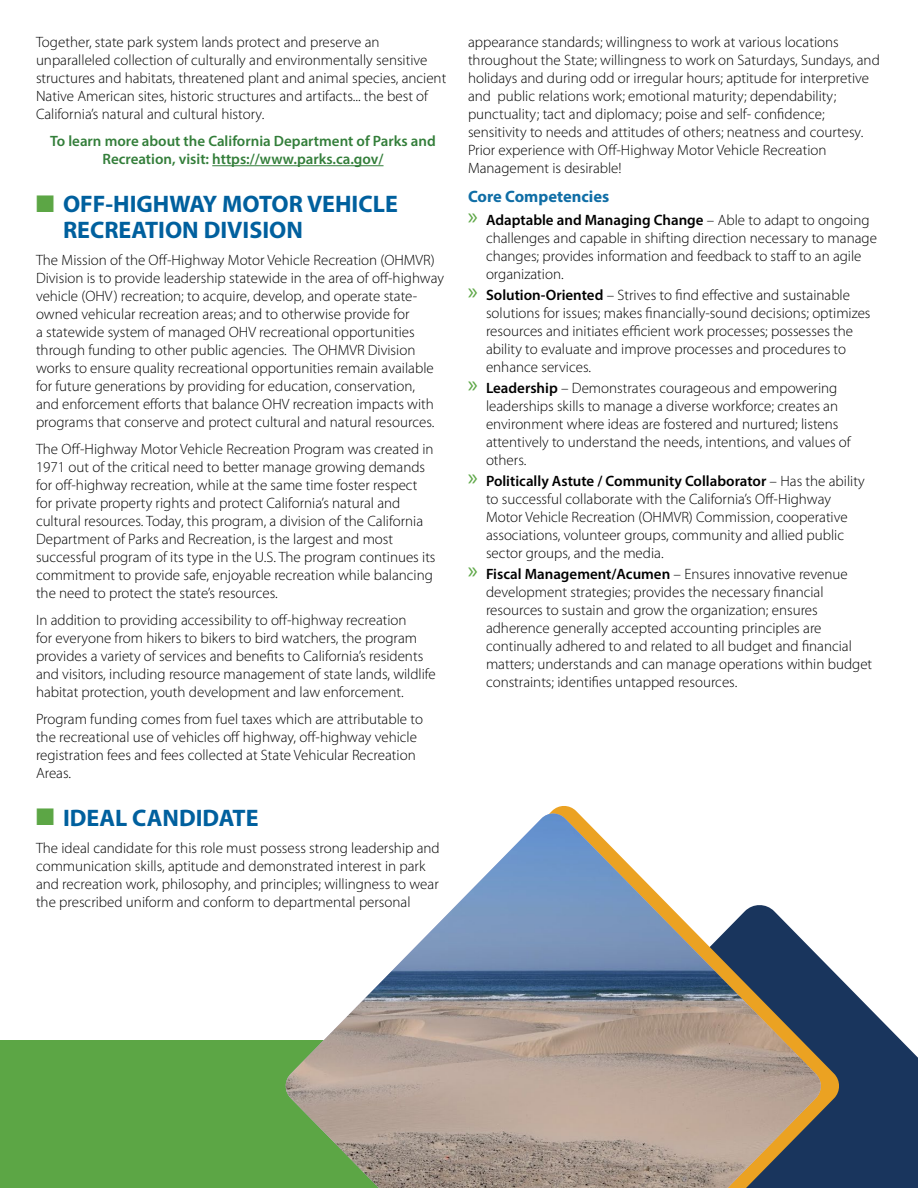
<style>
.page{position:relative;width:918px;height:1188px;background:#fff}
.page>*{position:absolute;margin:0;border:0;box-sizing:border-box;transform-origin:0 0}
.t1{font:700 24px/25.5px "Myriad Pro";color:#00609e}
.t2{font:700 16.5px "Myriad Pro";color:#106ea6}
.t3{font:300 15px/18px "Myriad Pro";color:#000}
.t4{font:600 15px/18px "Myriad Pro";color:#337e3a;text-align:center}
.s1{color:#5ca645}
.s2{font-weight:400;font-size:24px;color:#5ca645}
.s3{font-weight:600}
</style>
<div class="page">
<div style="left:0;top:1041px;width:901px;height:147px;background:#5ca645"></div>
<svg style="left:841px;top:979px;width:77px;height:209px;fill:#19355d"></svg>
<svg style="left:551px;top:806px;width:290px;height:382px"></svg>
<img style="left:284px;top:814px;width:538px;height:374px">
<hr style="left:212px;top:165px;width:172px;height:1px;background:#337e3a">
<p class="t3" style="left:36px;top:33px;width:412px">Together, state park system lands protect and preserve an unparalleled collection of culturally and environmentally sensitive structures and habitats, threatened plant and animal species, ancient Native American sites, historic structures and artifacts... the best of California’s natural and cultural history.</p>
<p class="t4" style="left:50px;top:132px;width:387px">To learn more about the California Department of Parks and<br>Recreation, visit: https://www.parks.ca.gov/</p>
<h1 class="t1" style="left:63px;top:191px;width:336px;text-indent:-27px"><span class="s1">■</span> OFF-HIGHWAY MOTOR VEHICLE<br>RECREATION DIVISION</h1>
<p class="t3" style="left:36px;top:251px;width:410px">The Mission of the Off-Highway Motor Vehicle Recreation (OHMVR)<br>Division is to provide leadership statewide in the area of off-highway vehicle (OHV) recreation; to acquire, develop, and operate state&shy;owned vehicular recreation areas; and to otherwise provide for<br>a statewide system of managed OHV recreational opportunities through funding to other public agencies. The OHMVR Division works to ensure quality recreational opportunities remain available for future generations by providing for education, conservation,<br>and enforcement efforts that balance OHV recreation impacts with programs that conserve and protect cultural and natural resources.</p>
<p class="t3" style="left:36px;top:440px;width:401px">The Off-Highway Motor Vehicle Recreation Program was created in 1971 out of the critical need to better manage growing demands for off-highway recreation, while at the same time foster respect for private property rights and protect California’s natural and cultural resources. Today, this program, a division of the California Department of Parks and Recreation, is the largest and most successful program of its type in the U.S. The program continues its commitment to provide safe, enjoyable recreation while balancing the need to protect the state’s resources.</p>
<p class="t3" style="left:36px;top:611px;width:401px">In addition to providing accessibility to off-highway recreation<br>for everyone from hikers to bikers to bird watchers, the program provides a variety of services and benefits to California’s residents and visitors, including resource management of state lands, wildlife habitat protection, youth development and law enforcement.</p>
<p class="t3" style="left:36px;top:710px;width:388px">Program funding comes from fuel taxes which are attributable to the recreational use of vehicles off highway, off-highway vehicle registration fees and fees collected at State Vehicular Recreation Areas.</p>
<h1 class="t1" style="left:36px;top:804px;width:224px"><span class="s1">■</span> IDEAL CANDIDATE</h1>
<p class="t3" style="left:36px;top:839px;width:405px">The ideal candidate for this role must possess strong leadership and communication skills, aptitude and demonstrated interest in park and recreation work, philosophy, and principles; willingness to wear the prescribed uniform and conform to departmental personal</p>
<p class="t3" style="left:468px;top:33px;width:413px">appearance standards; willingness to work at various locations throughout the State; willingness to work on Saturdays, Sundays, and holidays and during odd or irregular hours; aptitude for interpretive and public relations work; emotional maturity; dependability; punctuality; tact and diplomacy; poise and self- confidence; sensitivity to needs and attitudes of others; neatness and courtesy.<br>Prior experience with Off-Highway Motor Vehicle Recreation Management is desirable!</p>
<p class="t2" style="left:468px;top:186px;width:143px">Core Competencies</p>
<p class="t3" style="left:486px;top:210px;width:392px;text-indent:-18px"><span class="s2">»</span> <span class="s3">Adaptable and Managing Change</span> – Able to adapt to ongoing challenges and capable in shifting direction necessary to manage changes; provides information and feedback to staff to an agile organization.</p>
<p class="t3" style="left:486px;top:285px;width:386px;text-indent:-18px"><span class="s2">»</span> <span class="s3">Solution-Oriented</span> – Strives to find effective and sustainable solutions for issues; makes financially-sound decisions; optimizes resources and initiates efficient work processes; possesses the ability to evaluate and improve processes and procedures to enhance services.</p>
<p class="t3" style="left:486px;top:378px;width:366px;text-indent:-18px"><span class="s2">»</span> <span class="s3">Leadership</span> – Demonstrates courageous and empowering leaderships skills to manage a diverse workforce; creates an environment where ideas are fostered and nurtured; listens attentively to understand the needs, intentions, and values of others.</p>
<p class="t3" style="left:486px;top:471px;width:380px;text-indent:-18px"><span class="s2">»</span> <span class="s3">Politically Astute / Community Collaborator</span> – Has the ability to successful collaborate with the California’s Off-Highway Motor Vehicle Recreation (OHMVR) Commission, cooperative associations, volunteer groups, community and allied public sector groups, and the media.</p>
<p class="t3" style="left:486px;top:564px;width:388px;text-indent:-18px"><span class="s2">»</span> <span class="s3">Fiscal Management/Acumen</span> – Ensures innovative revenue development strategies; provides the necessary financial resources to sustain and grow the organization; ensures adherence generally accepted accounting principles are continually adhered to and related to all budget and financial matters; understands and can manage operations within budget constraints; identifies untapped resources.</p>
</div>
